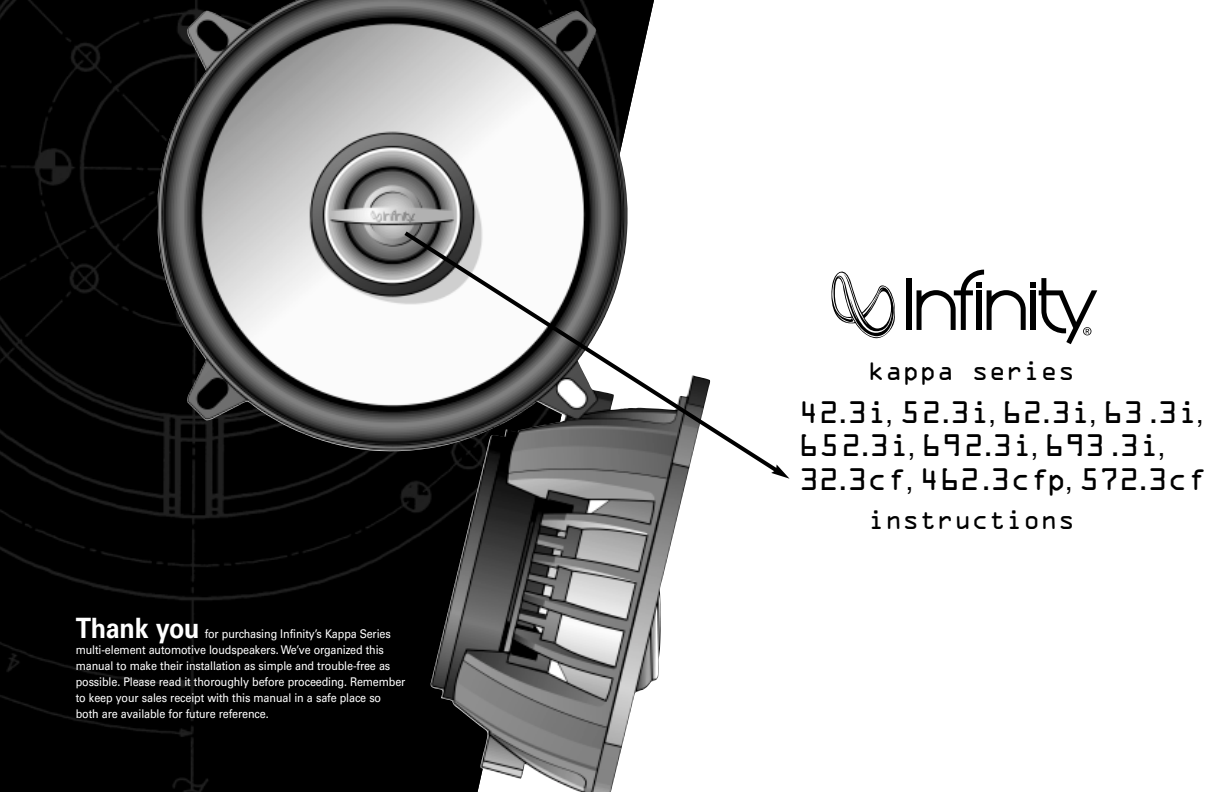
<style>
.page{position:relative;width:1224px;height:792px;background:#fff}
.page>*{position:absolute;margin:0;border:0;box-sizing:border-box;transform-origin:0 0}
.t1{font:700 28px "Univers";letter-spacing:-.01em;color:#fff;scale:.9 1}
.t2{font:28px "OCR A Bar Code Pro";color:#000}
.t3{font:24px "OCR A Bar Code Pro";color:#000}
.t4{font:12px/16px "Univers";letter-spacing:-.01em;color:#fff;scale:.9 1}
</style>
<div class="page">
<img style="left:0;top:0;width:157px;height:792px">
<div style="left:907px;top:278px;width:5px;height:52px;background:#000"></div>
<svg style="left:917px;top:270px;width:180px;height:74px"></svg>
<svg style="left:831px;top:271px;width:64px;height:68px"></svg>
<img style="left:157px;top:0;width:531px;height:792px">
<svg style="left:400px;top:228px;width:377px;height:248px"></svg>
<svg style="left:771px;top:465px;width:19px;height:14px"></svg>
<h1 class="t1" style="left:76px;top:618px;width:139px">Thank you</h1>
<p class="t4" style="left:76px;top:627px;width:368px;text-indent:129px">for purchasing Infinity’s Kappa Series multi-element automotive loudspeakers. We’ve organized this manual to make their installation as simple and trouble-free as possible. Please read it thoroughly before proceeding. Remember to keep your sales receipt with this manual in a safe place so both are available for future reference.</p>
<h1 class="t2" style="left:1051px;top:400px;width:129px">✓ ✓✓</h1>
<h2 class="t3" style="left:885px;top:510px;width:192px">■▲▼ ◆ ▼ □■▲</h2>
</div>
